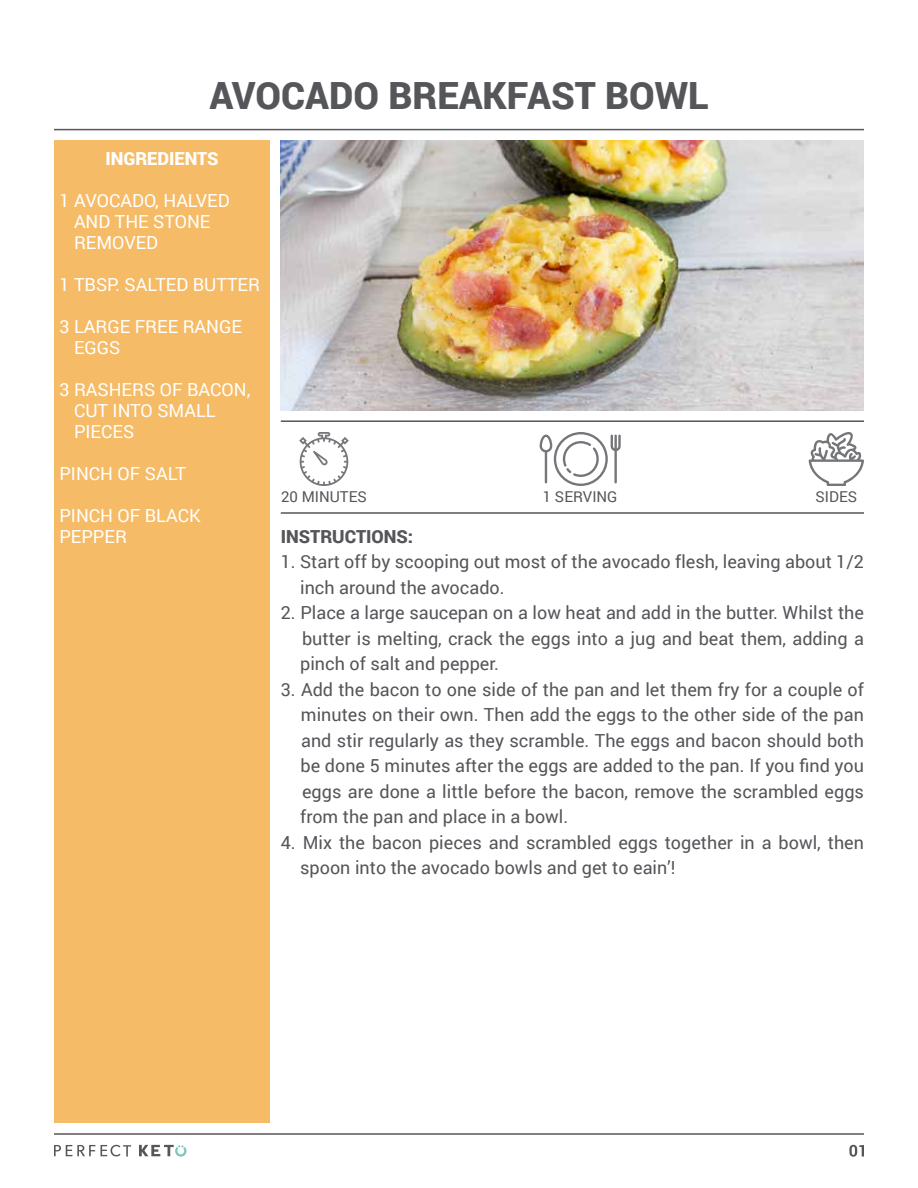
<style>
.page{position:relative;width:918px;height:1188px;background:#fff}
.page>*{position:absolute;margin:0;border:0;box-sizing:border-box;transform-origin:0 0}
.t1{font:900 37.5px "Roboto";color:#55565a}
.t2{font:18px/25.5px "Roboto";color:#55565a}
.t3{font:18px/21px "Roboto";color:#fff}
.t4{font:900 18px "Roboto";color:#55565a}
.t5{font:900 18px "Roboto";color:#fff}
.t6{font:15px "Roboto";color:#55565a}
</style>
<div class="page">
<hr style="left:54px;top:129px;width:810px;height:1px;background:#55565a">
<div style="left:54px;top:140px;width:216px;height:983px;background:#f6bb66"></div>
<img style="left:281px;top:140px;width:583px;height:270px">
<hr style="left:281px;top:420px;width:583px;height:2px;background:#55565a">
<hr style="left:54px;top:1133px;width:810px;height:2px;background:#55565a">
<hr style="left:281px;top:512px;width:583px;height:2px;background:#55565a">
<svg style="left:299px;top:432px;width:50px;height:54px"></svg>
<svg style="left:540px;top:432px;width:81px;height:54px"></svg>
<svg style="left:54px;top:1145px;width:41px;height:11px"></svg>
<svg style="left:101px;top:1145px;width:30px;height:12px"></svg>
<svg style="left:139px;top:1145px;width:48px;height:12px"></svg>
<svg style="left:809px;top:432px;width:55px;height:54px"></svg>
<svg style="left:849px;top:1145px;width:15px;height:12px"></svg>
<h1 class="t1" style="left:209px;top:69px;width:501px">AVOCADO BREAKFAST BOWL</h1>
<p class="t5" style="left:105px;top:146px;width:114px">INGREDIENTS</p>
<p class="t3" style="left:74px;top:189px;width:157px;text-indent:-15px">1 avocado, halved and th e stone rem oved</p>
<p class="t3" style="left:59px;top:273px;width:202px">1 tbsp. salted butter</p>
<p class="t3" style="left:74px;top:315px;width:169px;text-indent:-15px">3 large free range eggs</p>
<p class="t3" style="left:74px;top:378px;width:178px;text-indent:-15px">3 ras hers of bacon, cut into small pieces</p>
<p class="t3" style="left:59px;top:462px;width:128px">Pinch of salt</p>
<p class="t3" style="left:59px;top:504px;width:143px">Pinch of black pepper</p>
<p class="t6" style="left:281px;top:486px;width:87px">20 m inutes</p>
<p class="t6" style="left:543px;top:486px;width:76px">1 serving</p>
<p class="t4" style="left:281px;top:524px;width:75px">INSTRUCTIO</p>
<p class="t4" style="left:384px;top:524px;width:31px">NS:</p>
<p class="t2" style="left:300px;top:548px;width:565px;text-indent:-19px">1. Start off by scooping out most of the avocado flesh, leaving about 1/2 inch around the avocado.</p>
<p class="t2" style="left:300px;top:599px;width:565px;text-align:justify;text-indent:-19px">2. Place a large saucepan on a low heat and add in the butter. Whilst the butter is melting, crack the eggs into a jug and beat them, adding a pinch of salt and pepper.</p>
<p class="t2" style="left:300px;top:676px;width:565px;text-align:justify;text-indent:-19px">3. Add the bacon to one side of the pan and let them fry for a couple of minutes on their own. Then add the eggs to the other side of the pan and stir regularly as they scramble. The eggs and bacon should both be done 5 minutes after the eggs are added to the pan. If you find you eggs are done a little before the bacon, remove the scrambled eggs from the pan and place in a bowl.</p>
<p class="t2" style="left:300px;top:829px;width:565px;text-indent:-19px">4. Mix the bacon pieces and scrambled eggs together in a bowl, then spoon into the avocado bowls and get to eain’!</p>
<p class="t6" style="left:816px;top:486px;width:43px">Sides</p>
</div>
